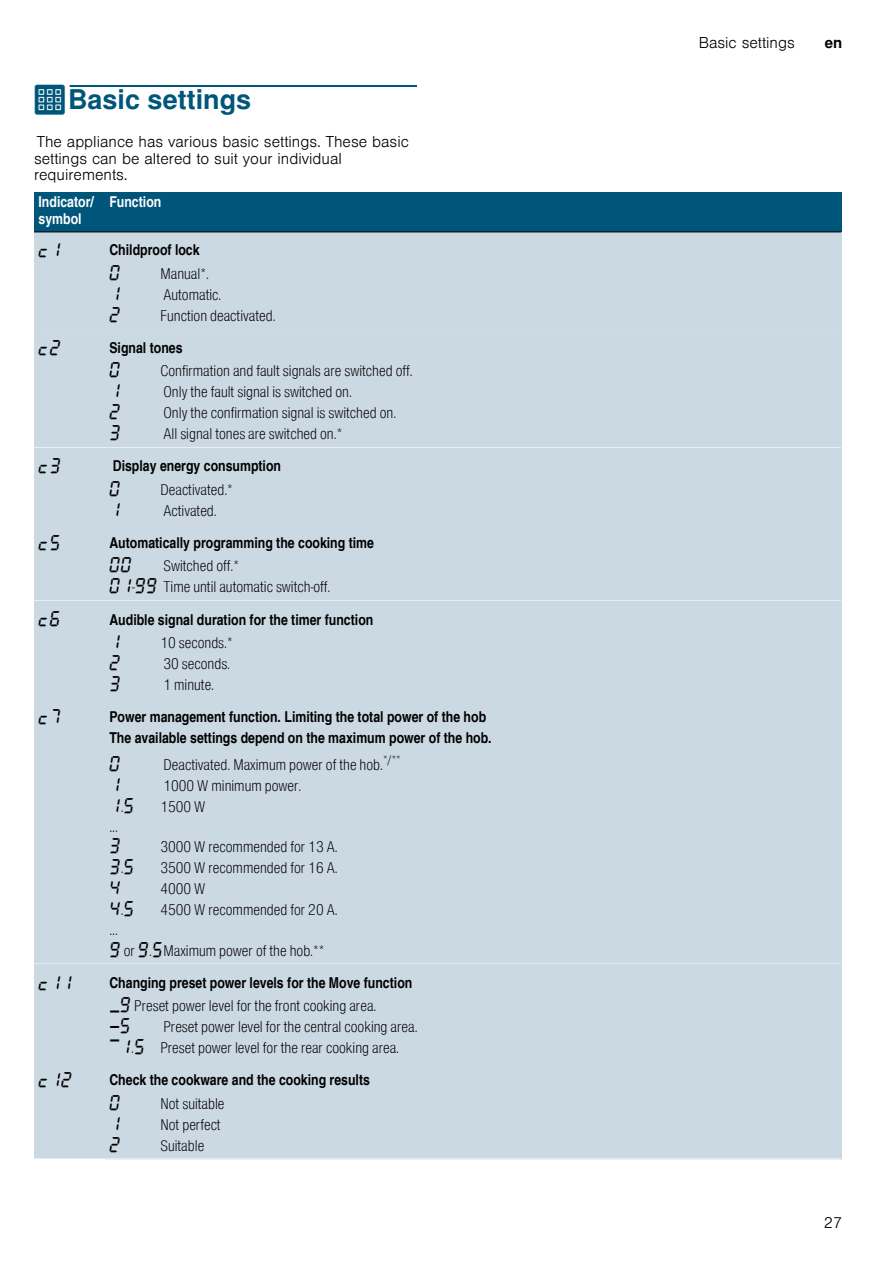
<style>
.page{position:relative;width:893px;height:1263px;background:#fff}
.page>*{position:absolute;margin:0;border:0;box-sizing:border-box;transform-origin:0 0}
.t1{font:700 27px "Nimbus San L";color:#00567a}
.t2{font:16.5px "BSH Symb All";color:#000}
.t3{font:16.5px "BSH Symb PH4";color:#000}
.t4{font:15px/21px "Nimbus San L Lig Con";color:#000}
.t5{font:15px/21px "Nimbus San L Bol Con";color:#000}
.t6{font:300 15px/16.5px "Nimbus San L";color:#000}
.t7{font:15px/16.5px "Nimbus San L Bol Con";color:#fff}
.t8{font:700 15px "Nimbus San L";color:#000}
.s1{font-family:"BSH Symb PG2";font-weight:400}
.s2{font-family:"BSH Symb All";font-size:16.5px}
.s3{font-family:"Nimbus San L Lig Con";font-size:15px}
.s4{font-family:"BSH Symb PH4";font-size:16.5px}
.s5{font-family:"BSH Symb All"}
</style>
<div class="page">
<div style="left:70px;top:85px;width:347px;height:2px;border:1px solid #00567a"></div>
<div style="left:34px;top:193px;width:71px;height:39px;background:#00567a"></div>
<div style="left:105px;top:193px;width:736px;height:39px;background:#00567a"></div>
<div style="left:34px;top:232px;width:71px;height:97px;background:#cbd9e3"></div>
<div style="left:105px;top:232px;width:736px;height:31px;background:#cbd9e3"></div>
<div style="left:105px;top:263px;width:736px;height:66px;background:#cbd9e3"></div>
<hr style="left:34px;top:232px;width:807px;height:1px;background:#000">
<div style="left:34px;top:329px;width:71px;height:119px;background:#cbd9e3"></div>
<div style="left:105px;top:329px;width:736px;height:32px;background:#cbd9e3"></div>
<div style="left:105px;top:361px;width:736px;height:87px;background:#cbd9e3"></div>
<hr style="left:34px;top:447px;width:807px;height:1px;background:#fff">
<div style="left:34px;top:448px;width:71px;height:76px;background:#cbd9e3"></div>
<div style="left:105px;top:448px;width:736px;height:31px;background:#cbd9e3"></div>
<div style="left:105px;top:479px;width:736px;height:45px;background:#cbd9e3"></div>
<div style="left:34px;top:524px;width:71px;height:77px;background:#cbd9e3"></div>
<div style="left:105px;top:524px;width:736px;height:32px;background:#cbd9e3"></div>
<div style="left:105px;top:556px;width:736px;height:45px;background:#cbd9e3"></div>
<hr style="left:34px;top:600px;width:807px;height:1px;background:#fff">
<div style="left:34px;top:601px;width:71px;height:97px;background:#cbd9e3"></div>
<div style="left:105px;top:601px;width:736px;height:31px;background:#cbd9e3"></div>
<div style="left:105px;top:632px;width:736px;height:66px;background:#cbd9e3"></div>
<div style="left:34px;top:698px;width:71px;height:266px;background:#cbd9e3"></div>
<div style="left:105px;top:698px;width:736px;height:53px;background:#cbd9e3"></div>
<div style="left:105px;top:751px;width:736px;height:213px;background:#cbd9e3"></div>
<hr style="left:34px;top:963px;width:807px;height:1px;background:#fff">
<div style="left:34px;top:964px;width:71px;height:97px;background:#cbd9e3"></div>
<div style="left:105px;top:964px;width:736px;height:31px;background:#cbd9e3"></div>
<div style="left:105px;top:995px;width:736px;height:66px;background:#cbd9e3"></div>
<div style="left:34px;top:1061px;width:71px;height:98px;background:#cbd9e3"></div>
<div style="left:105px;top:1061px;width:736px;height:32px;background:#cbd9e3"></div>
<div style="left:105px;top:1093px;width:736px;height:66px;background:#cbd9e3"></div>
<hr style="left:34px;top:1158px;width:807px;height:1px;background:#fff">
<h1 class="t1" style="left:34px;top:83px;width:219px"><span class="s1">Q</span>Basic settings</h1>
<p class="t6" style="left:34px;top:132px;width:376px">The appliance has various basic settings. These basic settings can be altered to suit your individual requirements.</p>
<p class="t7" style="left:39px;top:193px;width:57px">Indicator/ symbol</p>
<p class="t7" style="left:109px;top:193px;width:53px">Function</p>
<p class="t2" style="left:39px;top:241px;width:24px">™‚</p>
<p class="t5" style="left:109px;top:239px;width:92px">Childproof lock</p>
<p class="t2" style="left:109px;top:264px;width:13px">‹</p>
<p class="t4" style="left:160px;top:263px;width:50px">Manual*.</p>
<p class="t2" style="left:109px;top:285px;width:13px">‚</p>
<p class="t4" style="left:163px;top:284px;width:59px">Automatic.</p>
<p class="t2" style="left:109px;top:306px;width:13px">ƒ</p>
<p class="t4" style="left:160px;top:305px;width:117px">Function deactivated.</p>
<p class="t2" style="left:39px;top:339px;width:24px">™ƒ</p>
<p class="t5" style="left:109px;top:337px;width:75px">Signal tones</p>
<p class="t2" style="left:109px;top:361px;width:13px">‹</p>
<p class="t4" style="left:160px;top:360px;width:254px">Confirmation and fault signals are switched off.</p>
<p class="t2" style="left:109px;top:382px;width:13px">‚</p>
<p class="t4" style="left:163px;top:381px;width:190px">Only the fault signal is switched on.</p>
<p class="t2" style="left:109px;top:403px;width:13px">ƒ</p>
<p class="t4" style="left:163px;top:402px;width:234px">Only the confirmation signal is switched on.</p>
<p class="t2" style="left:109px;top:424px;width:13px">„</p>
<p class="t4" style="left:163px;top:423px;width:180px">All signal tones are switched on.*</p>
<p class="t2" style="left:39px;top:457px;width:24px">™„</p>
<p class="t5" style="left:113px;top:455px;width:170px">Display energy consumption</p>
<p class="t2" style="left:109px;top:480px;width:13px">‹</p>
<p class="t4" style="left:160px;top:479px;width:74px">Deactivated.*</p>
<p class="t2" style="left:109px;top:501px;width:13px">‚</p>
<p class="t4" style="left:163px;top:500px;width:55px">Activated.</p>
<p class="t2" style="left:39px;top:534px;width:24px">™†</p>
<p class="t5" style="left:109px;top:532px;width:266px">Automatically programming the cooking time</p>
<p class="t2" style="left:109px;top:556px;width:24px">‹‹</p>
<p class="t4" style="left:109px;top:555px;width:222px;text-indent:54px">Switched off.*<br><span class="s2">‹‚</span>-<span class="s2">ŠŠ</span> Time until automatic switch-off.</p>
<p class="t2" style="left:39px;top:610px;width:24px">™‡</p>
<p class="t5" style="left:109px;top:608px;width:265px">Audible signal duration for the timer function</p>
<p class="t2" style="left:109px;top:633px;width:13px">‚</p>
<p class="t4" style="left:160px;top:632px;width:74px">10 seconds.*</p>
<p class="t2" style="left:109px;top:654px;width:13px">ƒ</p>
<p class="t4" style="left:163px;top:653px;width:68px">30 seconds.</p>
<p class="t2" style="left:109px;top:675px;width:13px">„</p>
<p class="t4" style="left:163px;top:674px;width:52px">1 minute.</p>
<p class="t2" style="left:39px;top:708px;width:24px">™ˆ</p>
<p class="t5" style="left:109px;top:706px;width:384px">Power management function. Limiting the total power of the hob<br>The available settings depend on the maximum power of the hob.</p>
<p class="t2" style="left:109px;top:754px;width:13px">‹</p>
<p class="t4" style="left:163px;top:753px;width:239px">Deactivated. Maximum power of the hob.<sup>*/**</sup></p>
<p class="t2" style="left:109px;top:775px;width:13px">‚</p>
<p class="t4" style="left:163px;top:774px;width:139px">1000 W minimum power.</p>
<p class="t2" style="left:109px;top:796px;width:27px">‚<span class="s3">.</span>†</p>
<p class="t4" style="left:160px;top:795px;width:46px">1500 W</p>
<p class="t4" style="left:109px;top:815px;width:10px">...</p>
<p class="t2" style="left:109px;top:837px;width:13px">„</p>
<p class="t4" style="left:160px;top:836px;width:179px">3000 W recommended for 13 A.</p>
<p class="t2" style="left:109px;top:858px;width:27px">„<span class="s3">.</span>†</p>
<p class="t4" style="left:160px;top:857px;width:179px">3500 W recommended for 16 A.</p>
<p class="t2" style="left:109px;top:879px;width:13px">…</p>
<p class="t4" style="left:160px;top:878px;width:46px">4000 W</p>
<p class="t2" style="left:109px;top:900px;width:27px">…<span class="s3">.</span>†</p>
<p class="t4" style="left:160px;top:899px;width:179px">4500 W recommended for 20 A.</p>
<p class="t4" style="left:109px;top:919px;width:216px;line-height:20.5px">...<br><span class="s2">Š</span> or <span class="s2">Š</span>.<span class="s2">†</span>Maximum power of the hob.**</p>
<p class="t2" style="left:39px;top:973px;width:35px">™‚‚</p>
<p class="t5" style="left:109px;top:971px;width:304px">Changing preset power levels for the Move function</p>
<p class="t4" style="left:109px;top:995px;width:268px"><span class="s4">×</span><span class="s2">Š</span> Preset power level for the front cooking area.</p>
<p class="t3" style="left:109px;top:1017px;width:23px">Ù<span class="s5">†</span></p>
<p class="t4" style="left:109px;top:1016px;width:310px;text-indent:54px">Preset power level for the central cooking area.<br><span class="s4">Ø</span><span class="s2">‚</span>.<span class="s2">†</span> Preset power level for the rear cooking area.</p>
<p class="t2" style="left:39px;top:1071px;width:35px">™‚ƒ</p>
<p class="t5" style="left:109px;top:1069px;width:262px">Check the cookware and the cooking results</p>
<p class="t2" style="left:109px;top:1093px;width:13px">‹</p>
<p class="t4" style="left:160px;top:1092px;width:66px">Not suitable</p>
<p class="t2" style="left:109px;top:1114px;width:13px">‚</p>
<p class="t4" style="left:160px;top:1113px;width:62px">Not perfect</p>
<p class="t2" style="left:109px;top:1135px;width:13px">ƒ</p>
<p class="t4" style="left:160px;top:1134px;width:45px">Suitable</p>
<p class="t6" style="left:698px;top:33px;width:97px">Basic settings</p>
<p class="t8" style="left:824px;top:34px;width:19px">en</p>
<p class="t6" style="left:824px;top:1213px;width:20px">27</p>
</div>
